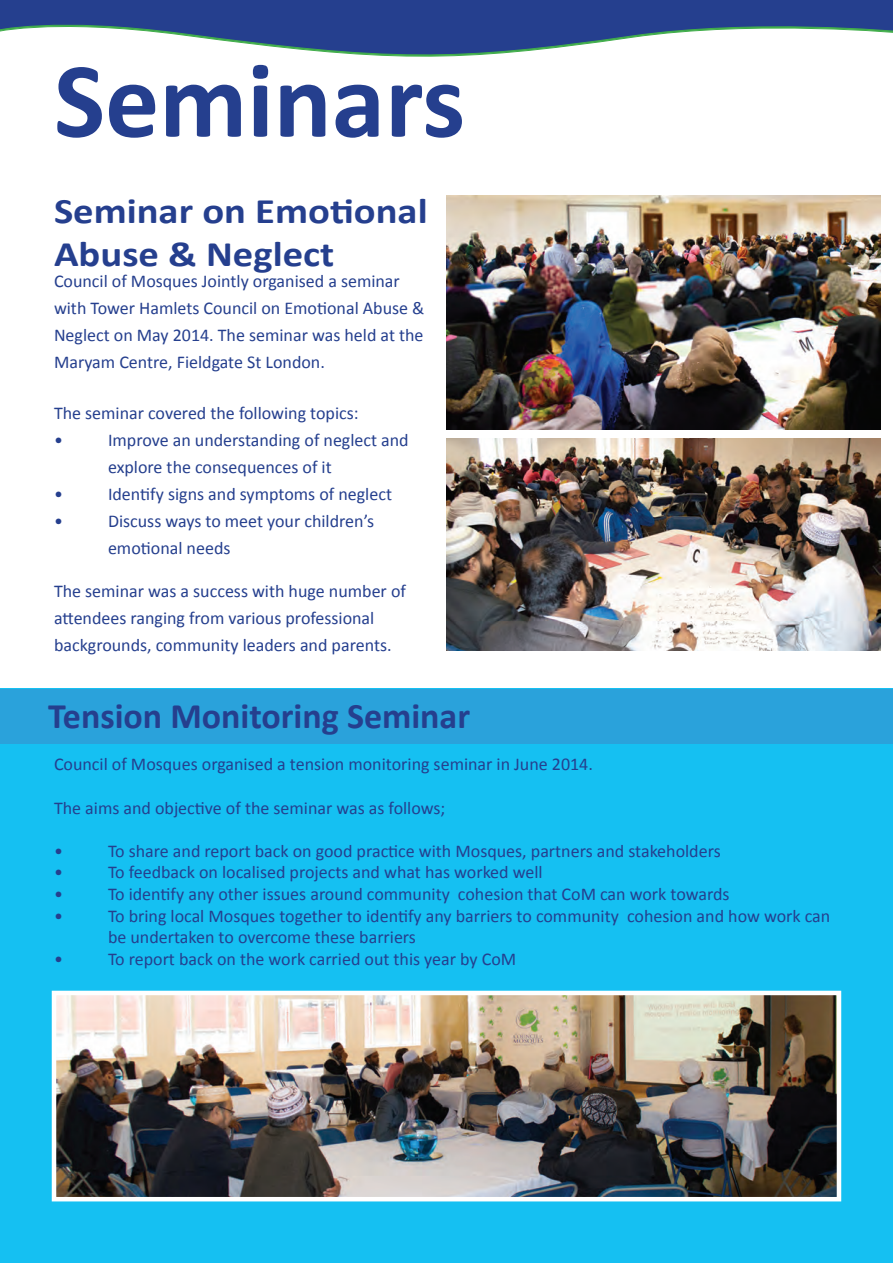
<style>
.page{position:relative;width:893px;height:1263px;background:#fff}
.page>*{position:absolute;margin:0;border:0;box-sizing:border-box;transform-origin:0 0}
.t1{font:700 108px "Calibri";color:#253f8e}
.t2{font:700 36px/43.2px "Calibri";color:#253f8e;scale:1.13 1}
.t3{font:700 36px "Calibri";color:#253f8e}
.t4{font:18px/27px "Calibri";color:#253f8e}
</style>
<div class="page">
<svg style="left:0;top:0;width:893px;height:57px"></svg>
<img style="left:446px;top:196px;width:434px;height:233px">
<img style="left:446px;top:438px;width:434px;height:213px">
<div style="left:0;top:689px;width:893px;height:574px;background:#15c0f2"></div>
<img style="left:57px;top:996px;width:779px;height:200px">
<div style="left:52px;top:991px;width:789px;height:210px;border:4px solid #fff"></div>
<div style="left:0;top:689px;width:893px;height:54px;background:#2aa2db"></div>
<h1 class="t1" style="left:54px;top:32px;width:413px">Seminars</h1>
<h2 class="t2" style="left:54px;top:189px;width:332px">Seminar on Emotional<br>Abuse &amp; Neglect</h2>
<p class="t4" style="left:54px;top:267px;width:372px">Council of Mosques Jointly organised a seminar with Tower Hamlets Council on Emotional Abuse &amp; Neglect on May 2014. The seminar was held at the Maryam Centre, Fieldgate St London.</p>
<p class="t4" style="left:54px;top:400px;width:306px">The seminar covered the following topics: •</p>
<p class="t4" style="left:108px;top:427px;width:302px">Improve an understanding of neglect and explore the consequences of it</p>
<p class="t4" style="left:54px;top:481px;width:10px">•</p>
<p class="t4" style="left:108px;top:481px;width:285px">Identify signs and symptoms of neglect</p>
<p class="t4" style="left:54px;top:508px;width:10px">•</p>
<p class="t4" style="left:108px;top:508px;width:268px">Discuss ways to meet your children’s emotional needs</p>
<p class="t4" style="left:54px;top:577px;width:353px">The seminar was a success with huge number of attendees ranging from various professional backgrounds, community leaders and parents.</p>
<h2 class="t3" style="left:48px;top:693px;width:423px">Tension Monitoring Seminar</h2>
<p class="t4" style="left:54px;top:751px;width:540px">Council of Mosques organised a tension monitoring seminar in June 2014.</p>
<p class="t4" style="left:54px;top:794px;width:393px">The aims and objective of the seminar was as follows;</p>
<p class="t4" style="left:54px;top:837px;width:10px">•</p>
<p class="t4" style="left:108px;top:837px;width:614px">To share and report back on good practice with Mosques, partners and stakeholders</p>
<p class="t4" style="left:54px;top:859px;width:10px">•</p>
<p class="t4" style="left:108px;top:859px;width:436px">To feedback on localised projects and what has worked well</p>
<p class="t4" style="left:54px;top:881px;width:10px">•</p>
<p class="t4" style="left:108px;top:881px;width:623px">To identify any other issues around community cohesion that CoM can work towards</p>
<p class="t4" style="left:54px;top:902px;width:10px">•</p>
<p class="t4" style="left:108px;top:905px;width:724px;line-height:21.6px">To bring local Mosques together to identify any barriers to community cohesion and how work can be undertaken to overcome these barriers</p>
<p class="t4" style="left:54px;top:945px;width:10px">•</p>
<p class="t4" style="left:108px;top:945px;width:410px">To report back on the work carried out this year by CoM</p>
</div>
